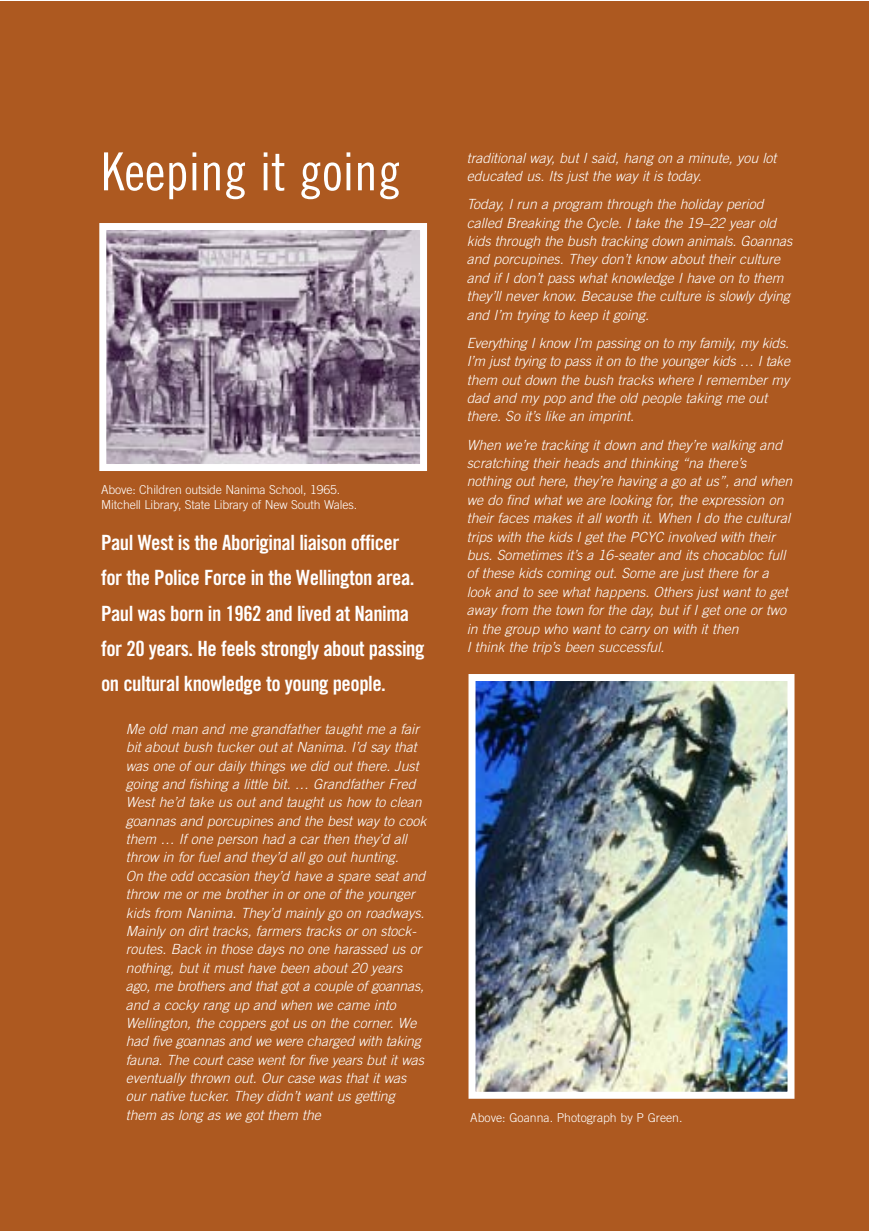
<style>
.page{position:relative;width:869px;height:1231px;background:#fff}
.page>*{position:absolute;margin:0;border:0;box-sizing:border-box;transform-origin:0 0}
.t1{font:52.5px "Trade Gothic Cond Eighteen";color:#fff}
.t2{font:21px/35px "Trade Gothic Bold Cond Twenty";letter-spacing:-.02em;color:#fff}
.t3{font:italic 300 14px/18.4px "Trade Gothic";color:#fff}
.t4{font:300 12.25px/14.7px "Trade Gothic";letter-spacing:-.01em;color:#fff}
</style>
<div class="page">
<div style="left:0;top:2px;width:868px;height:1228px;background:#ad5920"></div>
<img style="left:107px;top:231px;width:312px;height:232px">
<div style="left:99px;top:223px;width:328px;height:248px;border:7px solid #fff"></div>
<img style="left:476px;top:682px;width:310px;height:408px">
<div style="left:468px;top:674px;width:326px;height:424px;border:7px solid #fff"></div>
<h1 class="t1" style="left:101px;top:152px;width:301px">Keeping it going</h1>
<p class="t4" style="left:101px;top:483px;width:257px">Above: Children outside Nanima School, 1965.<br>Mitchell Library, State Library of New South Wales.</p>
<h2 class="t2" style="left:101px;top:527px;width:325px">Paul West is the Aboriginal liaison officer for the Police Force in the Wellington area.<br>Paul was born in 1962 and lived at Nanima for 20 years. He feels strongly about passing on cultural knowledge to young people.</h2>
<p class="t3" style="left:126px;top:720px;width:302px">Me old man and me grandfather taught me a fair bit about bush tucker out at Nanima. I’d say that was one of our daily things we did out there. Just going and fishing a little bit. … Grandfather Fred West he’d take us out and taught us how to clean goannas and porcupines and the best way to cook them … If one person had a car then they’d all throw in for fuel and they’d all go out hunting.<br>On the odd occasion they’d have a spare seat and throw me or me brother in or one of the younger kids from Nanima. They’d mainly go on roadways.<br>Mainly on dirt tracks, farmers tracks or on stock&shy;routes. Back in those days no one harassed us or nothing, but it must have been about 20 years ago, me brothers and that got a couple of goannas, and a cocky rang up and when we came into Wellington, the coppers got us on the corner. We had five goannas and we were charged with taking fauna. The court case went for five years but it was eventually thrown out. Our case was that it was our native tucker. They didn’t want us getting them as long as we got them the</p>
<p class="t3" style="left:466px;top:149px;width:311px">traditional way, but I said, hang on a minute, you lot educated us. Its just the way it is today.</p>
<p class="t3" style="left:466px;top:196px;width:327px">Today, I run a program through the holiday period called Breaking the Cycle. I take the 19–22 year old kids through the bush tracking down animals. Goannas and porcupines. They don’t know about their culture and if I don’t pass what knowledge I have on to them they’ll never know. Because the culture is slowly dying and I’m trying to keep it going.</p>
<p class="t3" style="left:466px;top:335px;width:325px">Everything I know I’m passing on to my family, my kids.<br>I’m just trying to pass it on to the younger kids … I take them out down the bush tracks where I remember my dad and my pop and the old people taking me out there. So it’s like an imprint.</p>
<p class="t3" style="left:466px;top:436px;width:327px">When we’re tracking it down and they’re walking and scratching their heads and thinking “na there’s nothing out here, they’re having a go at us”, and when we do find what we are looking for, the expression on their faces makes it all worth it. When I do the cultural trips with the kids I get the PCYC involved with their bus. Sometimes it’s a 16-seater and its chocabloc full of these kids coming out. Some are just there for a look and to see what happens. Others just want to get away from the town for the day, but if I get one or two in the group who want to carry on with it then<br>I think the trip’s been successful.</p>
<p class="t4" style="left:470px;top:1111px;width:214px">Above: Goanna. Photograph by P Green.</p>
</div>
